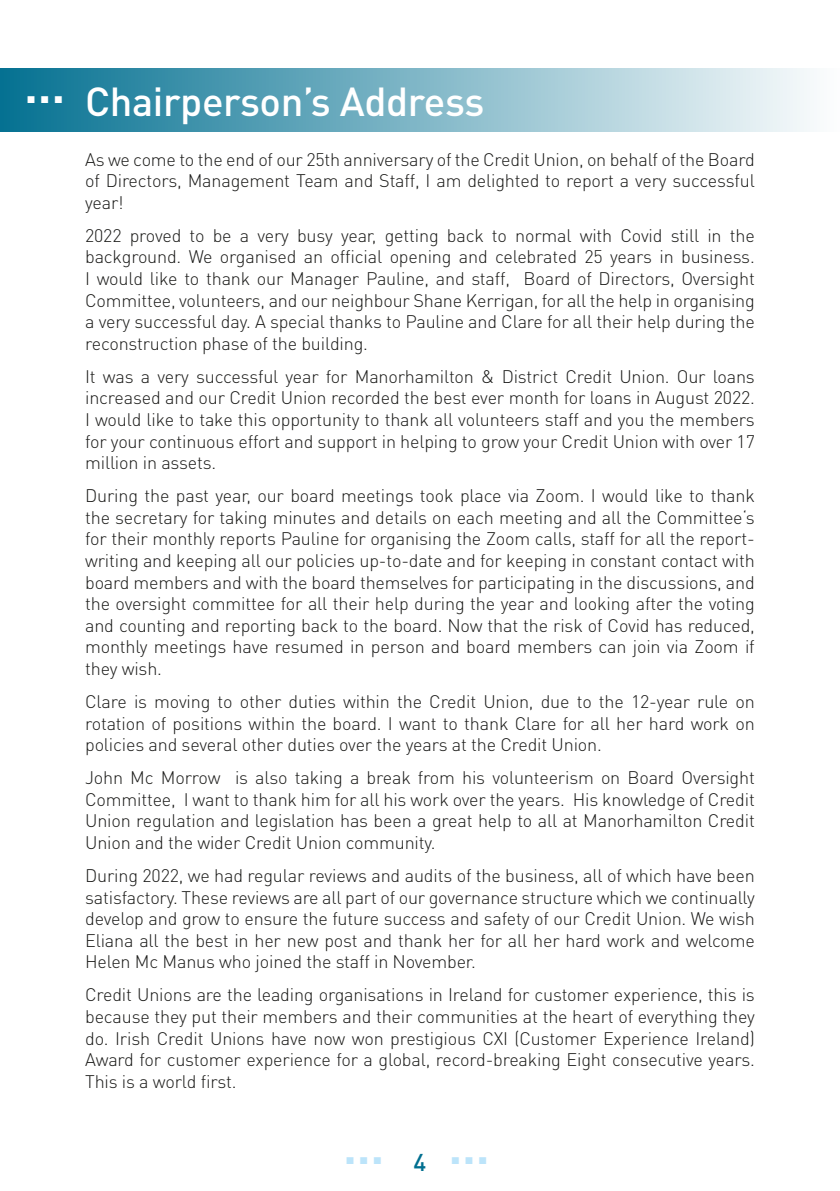
<style>
.page{position:relative;width:840px;height:1191px;background:#fff}
.page>*{position:absolute;margin:0;border:0;box-sizing:border-box;transform-origin:0 0}
.t1{font:700 48px "DIN Pro";color:#bce4fa}
.t2{font:500 40px "DIN Pro";letter-spacing:-.01em;color:#fff}
.t3{font:300 18px/21.6px "DIN Pro";letter-spacing:-.01em;color:#1a1a18;text-align:justify}
</style>
<div class="page">
<div style="left:0;top:68px;width:839px;height:64px;background:linear-gradient(to right,#057192,#fdfdfd)"></div>
<hr style="left:839px;top:321px;width:1px;height:63px;background:#006f90">
<h2 class="t2" style="left:24px;top:74px;width:461px"><sup>…</sup> Chairperson’s Address</h2>
<p class="t3" style="left:85px;top:148px;width:670px">As we come to the end of our 25th anniversary of the Credit Union, on behalf of the Board of Directors, Management Team and Staff, I am delighted to report a very successful year!</p>
<p class="t3" style="left:85px;top:224px;width:671px">2022 proved to be a very busy year, getting back to normal with Covid still in the background. We organised an official opening and celebrated 25 years in business.<br>I would like to thank our Manager Pauline, and staff, Board of Directors, Oversight Committee, volunteers, and our neighbour Shane Kerrigan, for all the help in organising a very successful day. A special thanks to Pauline and Clare for all their help during the reconstruction phase of the building.</p>
<p class="t3" style="left:85px;top:365px;width:671px">It was a very successful year for Manorhamilton &amp; District Credit Union. Our loans increased and our Credit Union recorded the best ever month for loans in August 2022.<br>I would like to take this opportunity to thank all volunteers staff and you the members for your continuous effort and support in helping to grow your Credit Union with over 17 million in assets.</p>
<p class="t3" style="left:85px;top:484px;width:671px">During the past year, our board meetings took place via Zoom. I would like to thank the secretary for taking minutes and details on each meeting and all the Committee‘s for their monthly reports Pauline for organising the Zoom calls, staff for all the report&shy;writing and keeping all our policies up-to-date and for keeping in constant contact with board members and with the board themselves for participating in the discussions, and the oversight committee for all their help during the year and looking after the voting and counting and reporting back to the board. Now that the risk of Covid has reduced, monthly meetings have resumed in person and board members can join via Zoom if they wish.</p>
<p class="t3" style="left:85px;top:690px;width:670px">Clare is moving to other duties within the Credit Union, due to the 12-year rule on rotation of positions within the board. I want to thank Clare for all her hard work on policies and several other duties over the years at the Credit Union.</p>
<p class="t3" style="left:85px;top:766px;width:671px">John Mc Morrow is also taking a break from his volunteerism on Board Oversight Committee, I want to thank him for all his work over the years. His knowledge of Credit Union regulation and legislation has been a great help to all at Manorhamilton Credit Union and the wider Credit Union community.</p>
<p class="t3" style="left:85px;top:864px;width:670px">During 2022, we had regular reviews and audits of the business, all of which have been satisfactory. These reviews are all part of our governance structure which we continually develop and grow to ensure the future success and safety of our Credit Union. We wish Eliana all the best in her new post and thank her for all her hard work and welcome Helen Mc Manus who joined the staff in November.</p>
<p class="t3" style="left:85px;top:983px;width:671px">Credit Unions are the leading organisations in Ireland for customer experience, this is because they put their members and their communities at the heart of everything they do. Irish Credit Unions have now won prestigious CXI (Customer Experience Ireland)<br>Award for customer experience for a global, record-breaking Eight consecutive years.<br>This is a world first.</p>
<h1 class="t1" style="left:343px;top:1114px;width:147px">… <sub>4</sub>…</h1>
</div>
